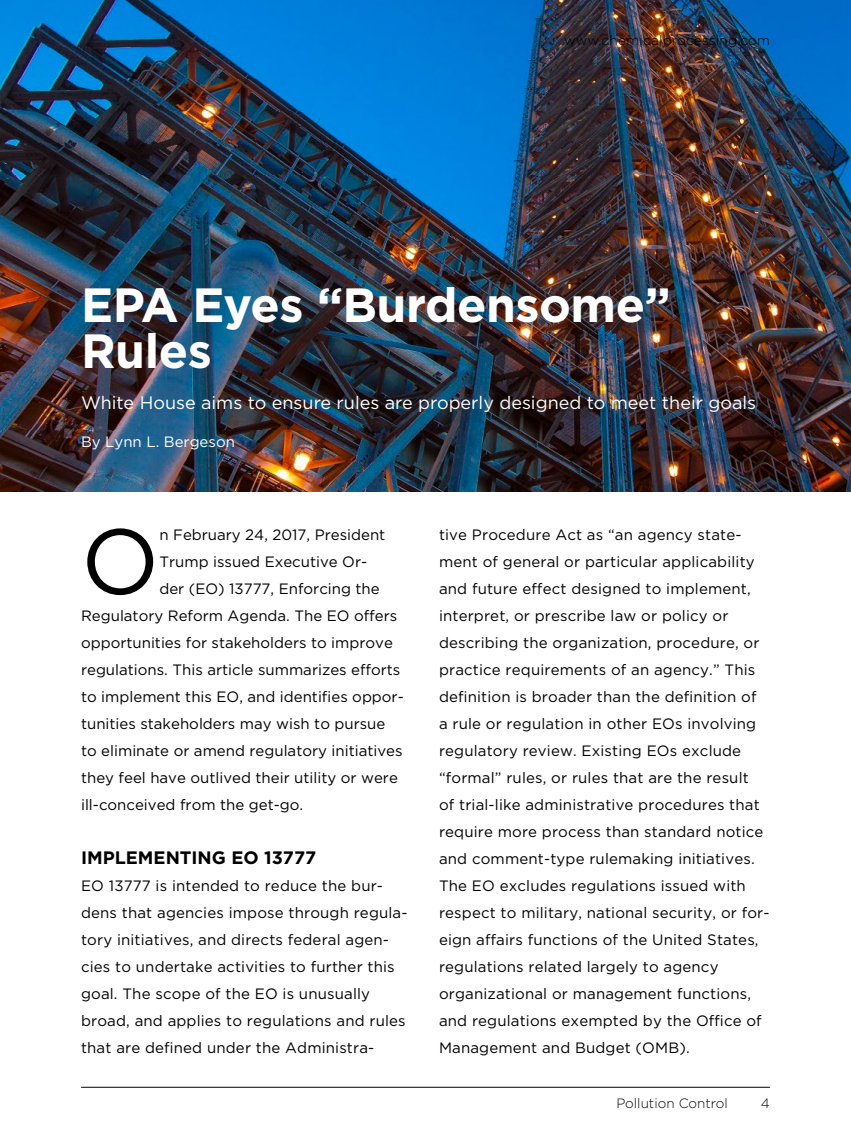
<style>
.page{position:relative;width:851px;height:1134px;background:#fff}
.page>*{position:absolute;margin:0;border:0;box-sizing:border-box;transform-origin:0 0}
.t1{font:92.1px "Gotham";color:#000}
.t2{font:700 48px/46.5px "Gotham";letter-spacing:-.01em;color:#fff}
.t3{font:18px "Gotham";color:#fff}
.t4{font:700 18px "Gotham";color:#000}
.t5{font:15px/27px "Gotham";letter-spacing:.01em;color:#000}
.t6{font:15px "Gotham";color:#fff}
.t7{font:300 13.5px "Gotham";letter-spacing:.01em;color:#000}
</style>
<div class="page">
<img style="left:0;top:0;width:850px;height:491px">
<hr style="left:81px;top:1087px;width:689px;height:1px;background:#000">
<p class="t7" style="left:564px;top:32px;width:207px">www.chemicalprocessing.com</p>
<h2 class="t2" style="left:81px;top:281px;width:591px">EPA Eyes “Burdensome”<br>Rules</h2>
<p class="t3" style="left:81px;top:391px;width:676px">White House aims to ensure rules are properly designed to meet their goals</p>
<p class="t6" style="left:81px;top:432px;width:155px">By Lynn L. Bergeson</p>
<h1 class="t1" style="left:81px;top:502px;width:80px">O</h1>
<p class="t5" style="left:159px;top:521px;width:227px">n February 24, 2017, President</p>
<p class="t5" style="left:159px;top:548px;width:209px">Trump issued Executive Or-</p>
<p class="t5" style="left:159px;top:575px;width:222px">der (EO) 13777, Enforcing the</p>
<p class="t5" style="left:81px;top:602px;width:318px">Regulatory Reform Agenda. The EO offers</p>
<p class="t5" style="left:81px;top:629px;width:313px">opportunities for stakeholders to improve</p>
<p class="t5" style="left:81px;top:656px;width:321px">regulations. This article summarizes efforts</p>
<p class="t5" style="left:81px;top:683px;width:324px">to implement this EO, and identifies oppor-</p>
<p class="t5" style="left:81px;top:710px;width:306px">tunities stakeholders may wish to pursue</p>
<p class="t5" style="left:81px;top:737px;width:323px">to eliminate or amend regulatory initiatives</p>
<p class="t5" style="left:81px;top:764px;width:318px">they feel have outlived their utility or were</p>
<p class="t5" style="left:81px;top:791px;width:224px">ill-conceived from the get-go.</p>
<p class="t4" style="left:81px;top:846px;width:237px">IMPLEMENTING EO 13777</p>
<p class="t5" style="left:81px;top:872px;width:328px">EO 13777 is intended to reduce the bur&shy;dens that agencies impose through regula&shy;tory initiatives, and directs federal agen&shy;cies to undertake activities to further this goal. The scope of the EO is unusually broad, and applies to regulations and rules that are defined under the Administra-</p>
<p class="t5" style="left:439px;top:521px;width:332px">tive Procedure Act as “an agency state&shy;ment of general or particular applicability and future effect designed to implement, interpret, or prescribe law or policy or describing the organization, procedure, or practice requirements of an agency.” This definition is broader than the definition of<br>a rule or regulation in other EOs involving regulatory review. Existing EOs exclude “formal” rules, or rules that are the result<br>of trial-like administrative procedures that require more process than standard notice and comment-type rulemaking initiatives.<br>The EO excludes regulations issued with respect to military, national security, or for&shy;eign affairs functions of the United States, regulations related largely to agency organizational or management functions, and regulations exempted by the Office of Management and Budget (OMB).</p>
<p class="t7" style="left:616px;top:1095px;width:113px">Pollution Control</p>
<p class="t7" style="left:761px;top:1095px;width:10px">4</p>
</div>
